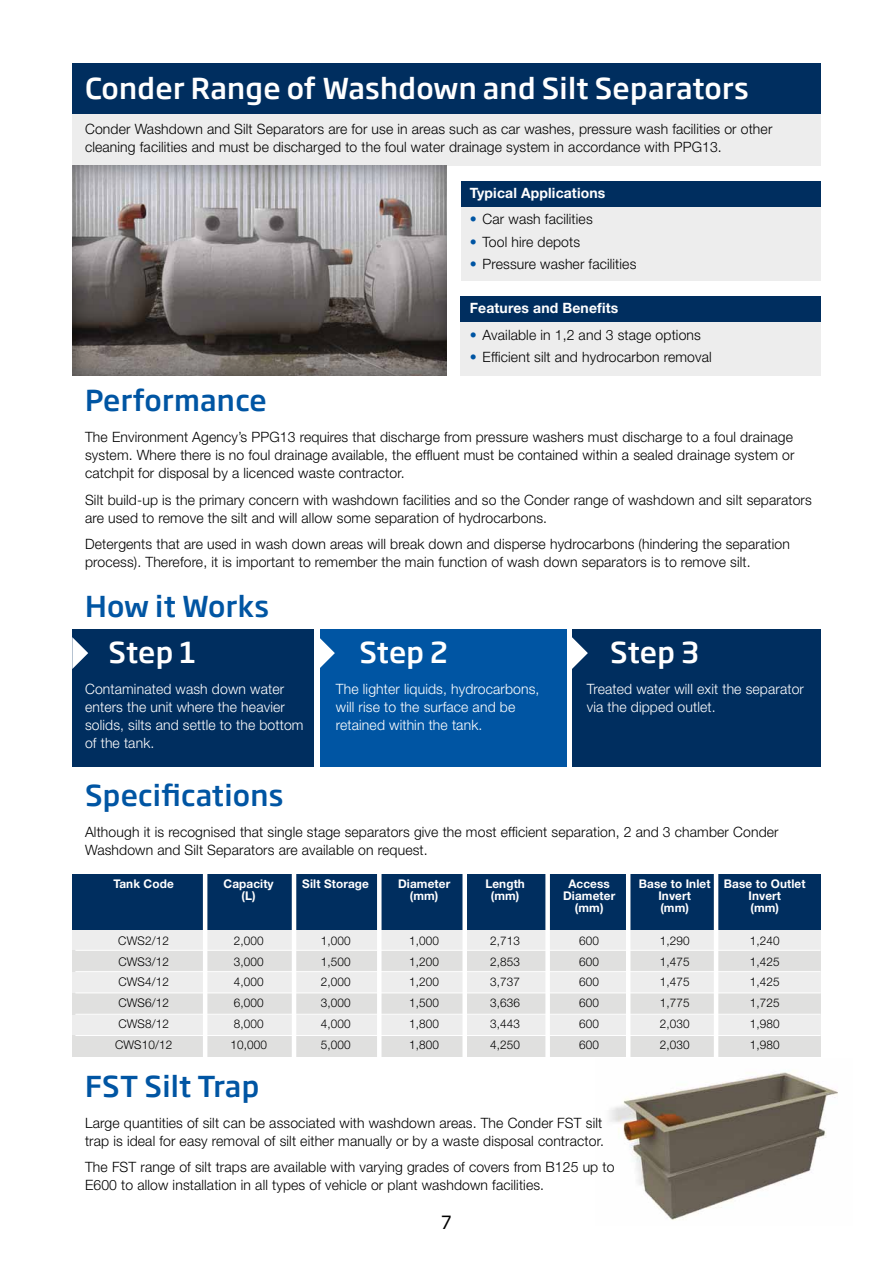
<style>
.page{position:relative;width:893px;height:1263px;background:#fff}
.page>*{position:absolute;margin:0;border:0;box-sizing:border-box;transform-origin:0 0}
.t1{font:500 28.5px "Soho Gothic Pro";letter-spacing:.01em;color:#fff}
.t2{font:500 28.5px "Soho Gothic Pro";letter-spacing:.01em;color:#0055a3}
.t3{font:18px "Soho Gothic Pro";color:#000}
.t4{font:300 14.25px/18px "Helvetica Neue LT Std";letter-spacing:.01em;color:#000}
.t5{font:300 14.25px/18px "Helvetica Neue LT Std";letter-spacing:.01em;color:#fff}
.t6{font:700 14.25px "Helvetica Neue LT Std";letter-spacing:.01em;color:#fff}
.t7{font:300 12px "Helvetica Neue LT Std";letter-spacing:.01em;color:#000}
.t8{font:700 12px "Helvetica Neue LT Std";letter-spacing:.01em;color:#fff}
.s1{color:#0055a3}
</style>
<div class="page">
<img style="left:609px;top:1072px;width:229px;height:148px">
<div style="left:72px;top:630px;width:242px;height:137px;background:#002e5f"></div>
<div style="left:320px;top:630px;width:247px;height:137px;background:#0055a3"></div>
<div style="left:573px;top:630px;width:248px;height:137px;background:#002e5f"></div>
<svg style="left:72px;top:637px;width:16px;height:32px"></svg>
<svg style="left:320px;top:638px;width:15px;height:30px"></svg>
<svg style="left:572px;top:637px;width:16px;height:32px"></svg>
<div style="left:72px;top:930px;width:749px;height:21px;background:#ededed"></div>
<div style="left:72px;top:971px;width:749px;height:21px;background:#ededed"></div>
<div style="left:72px;top:1014px;width:749px;height:21px;background:#ededed"></div>
<div style="left:72px;top:951px;width:749px;height:21px;background:#e0e0df"></div>
<div style="left:72px;top:993px;width:749px;height:21px;background:#e0e0df"></div>
<div style="left:72px;top:1035px;width:749px;height:21px;background:#e0e0df"></div>
<div style="left:72px;top:874px;width:749px;height:56px;background:#002e5f"></div>
<hr style="left:75px;top:971px;width:746px;height:1px;background:#fff">
<hr style="left:75px;top:1014px;width:746px;height:1px;background:#fff">
<hr style="left:75px;top:1035px;width:746px;height:1px;background:#fff">
<hr style="left:75px;top:950px;width:746px;height:1px;background:#fff">
<hr style="left:203px;top:873px;width:4px;height:186px;background:#fff">
<hr style="left:292px;top:873px;width:4px;height:186px;background:#fff">
<hr style="left:714px;top:873px;width:4px;height:186px;background:#fff">
<div style="left:377px;top:873px;width:5px;height:186px;background:#fff"></div>
<div style="left:462px;top:873px;width:5px;height:186px;background:#fff"></div>
<div style="left:545px;top:873px;width:5px;height:186px;background:#fff"></div>
<hr style="left:626px;top:873px;width:4px;height:186px;background:#fff">
<div style="left:72px;top:64px;width:749px;height:51px;background:#002e5f"></div>
<div style="left:72px;top:115px;width:749px;height:51px;background:#ededed"></div>
<div style="left:461px;top:181px;width:360px;height:25px;background:#002e5f"></div>
<div style="left:461px;top:207px;width:360px;height:73px;background:#ededed"></div>
<div style="left:460px;top:296px;width:361px;height:26px;background:#002e5f"></div>
<div style="left:460px;top:322px;width:361px;height:53px;background:#ededed"></div>
<div style="left:71px;top:165px;width:377px;height:213px;background:#000;opacity:.5"></div>
<h1 class="t1" style="left:85px;top:66px;width:665px">Conder Range of Washdown and Silt Separators</h1>
<p class="t4" style="left:85px;top:120px;width:689px">Conder Washdown and Silt Separators are for use in areas such as car washes, pressure wash facilities or other cleaning facilities and must be discharged to the foul water drainage system in accordance with PPG13.</p>
<p class="t6" style="left:470px;top:184px;width:137px">Typical Applications</p>
<p class="t4" style="left:470px;top:210px;width:124px"><span class="s1">•</span> Car wash facilities</p>
<p class="t4" style="left:470px;top:232px;width:112px"><span class="s1">•</span> Tool hire depots</p>
<p class="t4" style="left:470px;top:255px;width:168px"><span class="s1">•</span> Pressure washer facilities</p>
<p class="t6" style="left:470px;top:300px;width:150px">Features and Benefits</p>
<p class="t4" style="left:470px;top:326px;width:233px"><span class="s1">•</span> Available in 1,2 and 3 stage options</p>
<p class="t4" style="left:470px;top:348px;width:243px"><span class="s1">•</span> Efficient silt and hydrocarbon removal</p>
<h1 class="t2" style="left:85px;top:378px;width:183px">Performance</h1>
<p class="t4" style="left:85px;top:428px;width:711px;text-align:justify">The Environment Agency’s PPG13 requires that discharge from pressure washers must discharge to a foul drainage system. Where there is no foul drainage available, the effluent must be contained within a sealed drainage system or catchpit for disposal by a licenced waste contractor.</p>
<p class="t4" style="left:85px;top:490px;width:728px">Silt build-up is the primary concern with washdown facilities and so the Conder range of washdown and silt separators are used to remove the silt and will allow some separation of hydrocarbons.</p>
<p class="t4" style="left:85px;top:535px;width:706px">Detergents that are used in wash down areas will break down and disperse hydrocarbons (hindering the separation process). Therefore, it is important to remember the main function of wash down separators is to remove silt.</p>
<h1 class="t2" style="left:85px;top:584px;width:185px">How it Works</h1>
<h1 class="t1" style="left:109px;top:630px;width:89px">Step 1</h1>
<p class="t5" style="left:85px;top:679px;width:220px">Contaminated wash down water enters the unit where the heavier solids, silts and settle to the bottom of the tank.</p>
<h1 class="t1" style="left:359px;top:630px;width:90px">Step 2</h1>
<p class="t5" style="left:336px;top:679px;width:205px">The lighter liquids, hydrocarbons, will rise to the surface and be retained within the tank.</p>
<h1 class="t1" style="left:610px;top:630px;width:90px">Step 3</h1>
<p class="t5" style="left:587px;top:679px;width:219px">Treated water will exit the separator via the dipped outlet.</p>
<h1 class="t2" style="left:85px;top:773px;width:200px">Specifications</h1>
<p class="t4" style="left:85px;top:823px;width:695px">Although it is recognised that single stage separators give the most efficient separation, 2 and 3 chamber Conder<br>Washdown and Silt Separators are available on request.</p>
<p class="t8" style="left:113px;top:877px;width:62px">Tank Code</p>
<p class="t8" style="left:223px;top:877px;width:52px">Capacity</p>
<p class="t8" style="left:302px;top:877px;width:68px">Silt Storage</p>
<p class="t8" style="left:398px;top:877px;width:54px">Diameter</p>
<p class="t8" style="left:485px;top:877px;width:41px">Length</p>
<p class="t8" style="left:568px;top:877px;width:43px">Access</p>
<p class="t8" style="left:639px;top:877px;width:168px">Base to Inlet Base to Outlet</p>
<p class="t8" style="left:242px;top:889px;width:16px">(L)</p>
<p class="t8" style="left:410px;top:889px;width:30px">(mm)</p>
<p class="t8" style="left:491px;top:889px;width:30px">(mm)</p>
<p class="t8" style="left:563px;top:889px;width:54px">Diameter</p>
<p class="t8" style="left:658px;top:889px;width:34px">Invert</p>
<p class="t8" style="left:748px;top:889px;width:34px">Invert</p>
<p class="t8" style="left:575px;top:901px;width:30px">(mm)</p>
<p class="t8" style="left:660px;top:901px;width:30px">(mm)</p>
<p class="t8" style="left:750px;top:901px;width:30px">(mm)</p>
<p class="t7" style="left:118px;top:933px;width:52px">CWS2/12</p>
<p class="t7" style="left:234px;top:933px;width:31px">2,000</p>
<p class="t7" style="left:321px;top:933px;width:31px">1,000</p>
<p class="t7" style="left:409px;top:933px;width:31px">1,000</p>
<p class="t7" style="left:490px;top:933px;width:31px">2,713</p>
<p class="t7" style="left:579px;top:933px;width:21px">600</p>
<p class="t7" style="left:660px;top:933px;width:31px">1,290</p>
<p class="t7" style="left:750px;top:933px;width:31px">1,240</p>
<p class="t7" style="left:118px;top:954px;width:52px">CWS3/12</p>
<p class="t7" style="left:234px;top:954px;width:31px">3,000</p>
<p class="t7" style="left:321px;top:954px;width:31px">1,500</p>
<p class="t7" style="left:409px;top:954px;width:31px">1,200</p>
<p class="t7" style="left:490px;top:954px;width:31px">2,853</p>
<p class="t7" style="left:579px;top:954px;width:21px">600</p>
<p class="t7" style="left:660px;top:954px;width:31px">1,475</p>
<p class="t7" style="left:750px;top:954px;width:31px">1,425</p>
<p class="t7" style="left:118px;top:975px;width:52px">CWS4/12</p>
<p class="t7" style="left:234px;top:975px;width:31px">4,000</p>
<p class="t7" style="left:321px;top:975px;width:31px">2,000</p>
<p class="t7" style="left:409px;top:975px;width:31px">1,200</p>
<p class="t7" style="left:490px;top:975px;width:31px">3,737</p>
<p class="t7" style="left:579px;top:975px;width:21px">600</p>
<p class="t7" style="left:660px;top:975px;width:31px">1,475</p>
<p class="t7" style="left:750px;top:975px;width:31px">1,425</p>
<p class="t7" style="left:118px;top:995px;width:52px">CWS6/12</p>
<p class="t7" style="left:234px;top:995px;width:31px">6,000</p>
<p class="t7" style="left:321px;top:995px;width:31px">3,000</p>
<p class="t7" style="left:409px;top:995px;width:31px">1,500</p>
<p class="t7" style="left:490px;top:995px;width:31px">3,636</p>
<p class="t7" style="left:579px;top:995px;width:21px">600</p>
<p class="t7" style="left:660px;top:995px;width:31px">1,775</p>
<p class="t7" style="left:750px;top:995px;width:31px">1,725</p>
<p class="t7" style="left:118px;top:1016px;width:52px">CWS8/12</p>
<p class="t7" style="left:234px;top:1016px;width:31px">8,000</p>
<p class="t7" style="left:321px;top:1016px;width:31px">4,000</p>
<p class="t7" style="left:409px;top:1016px;width:31px">1,800</p>
<p class="t7" style="left:490px;top:1016px;width:31px">3,443</p>
<p class="t7" style="left:579px;top:1016px;width:21px">600</p>
<p class="t7" style="left:660px;top:1016px;width:31px">2,030</p>
<p class="t7" style="left:750px;top:1016px;width:31px">1,980</p>
<p class="t7" style="left:115px;top:1037px;width:59px">CWS10/12</p>
<p class="t7" style="left:230px;top:1037px;width:38px">10,000</p>
<p class="t7" style="left:321px;top:1037px;width:31px">5,000</p>
<p class="t7" style="left:409px;top:1037px;width:31px">1,800</p>
<p class="t7" style="left:490px;top:1037px;width:31px">4,250</p>
<p class="t7" style="left:579px;top:1037px;width:21px">600</p>
<p class="t7" style="left:660px;top:1037px;width:31px">2,030</p>
<p class="t7" style="left:750px;top:1037px;width:31px">1,980</p>
<h1 class="t2" style="left:85px;top:1064px;width:176px">FST Silt Trap</h1>
<p class="t4" style="left:85px;top:1113px;width:520px">Large quantities of silt can be associated with washdown areas. The Conder FST silt trap is ideal for easy removal of silt either manually or by a waste disposal contractor.</p>
<p class="t4" style="left:85px;top:1158px;width:531px">The FST range of silt traps are available with varying grades of covers from B125 up to<br>E600 to allow installation in all types of vehicle or plant washdown facilities.</p>
<p class="t3" style="left:441px;top:1208px;width:12px">7</p>
</div>
